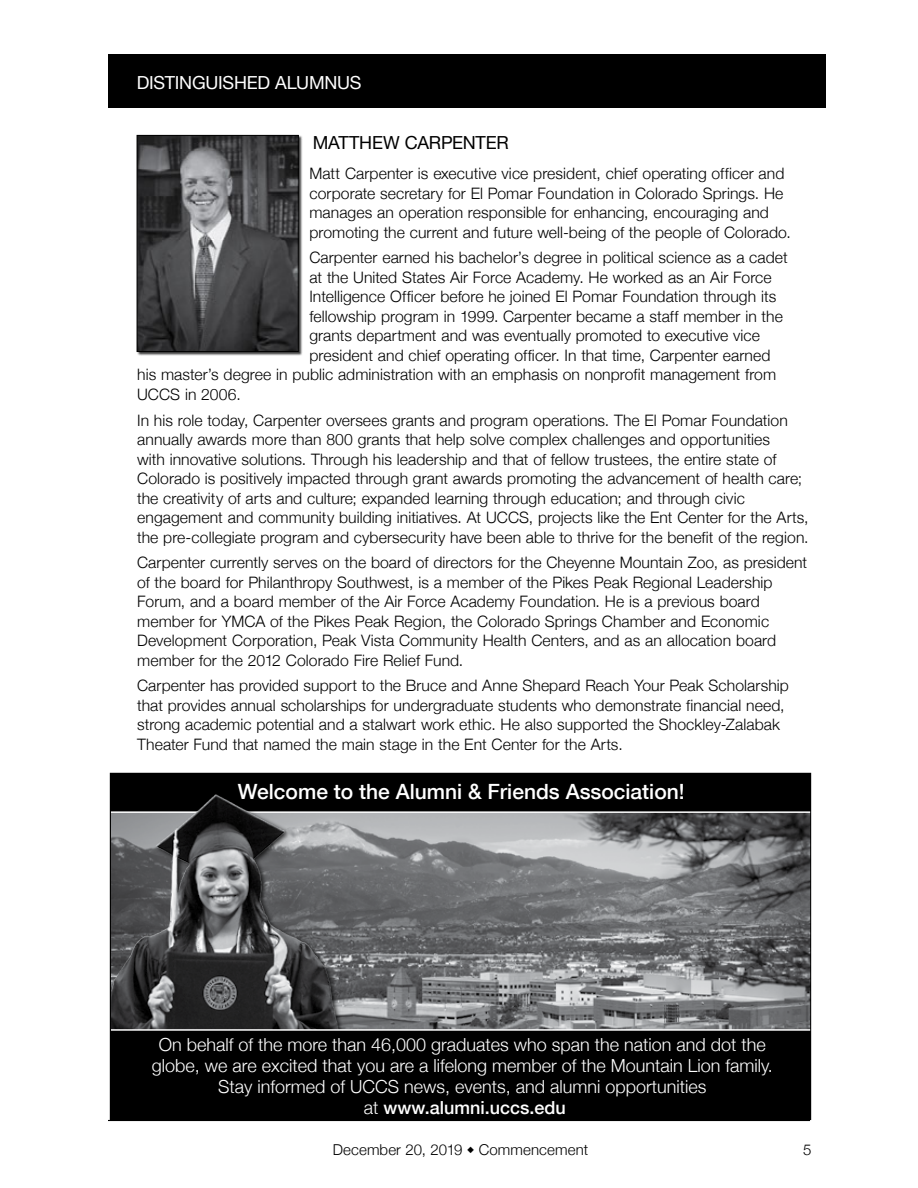
<style>
.page{position:relative;width:918px;height:1188px;background:#fff}
.page>*{position:absolute;margin:0;border:0;box-sizing:border-box;transform-origin:0 0}
.t1{font:500 21px "Helvetica Neue";color:#fff}
.t2{font:300 18px/21px "Helvetica Neue";color:#fff;text-align:center}
.t3{font:18px "Helvetica Neue";letter-spacing:-.015em;color:#fff}
.t4{font:18px "Helvetica Neue";letter-spacing:-.01em;color:#000}
.t5{font:300 15.75px/19.5px "Helvetica Neue";letter-spacing:.005em;color:#000}
.t6{font:300 15px "Helvetica Neue";letter-spacing:.01em;color:#000}
.s1{font-weight:500}
</style>
<div class="page">
<hr style="left:108px;top:1120px;width:702px;height:1px;background:#000">
<div style="left:108px;top:54px;width:702px;height:54px;background:#000"></div>
<div style="left:137px;top:135px;width:166px;height:221px;background:#000;opacity:.75"></div>
<img style="left:139px;top:137px;width:158px;height:213px">
<div style="left:137px;top:135px;width:162px;height:217px;border:1px solid #000"></div>
<svg style="left:112px;top:775px;width:697px;height:343px;background:#494a4b"></svg>
<p class="t3" style="left:137px;top:70px;width:226px">DISTINGUISHED ALUMNUS</p>
<p class="t4" style="left:313px;top:130px;width:197px">MATTHEW CARPENTER</p>
<p class="t5" style="left:309px;top:163px;width:480px">Matt Carpenter is executive vice president, chief operating officer and corporate secretary for El Pomar Foundation in Colorado Springs. He manages an operation responsible for enhancing, encouraging and promoting the current and future well-being of the people of Colorado.</p>
<p class="t5" style="left:309px;top:247px;width:480px">Carpenter earned his bachelor’s degree in political science as a cadet</p>
<p class="t5" style="left:309px;top:266px;width:464px">at the United States Air Force Academy. He worked as an Air Force</p>
<p class="t5" style="left:309px;top:286px;width:468px">Intelligence Officer before he joined El Pomar Foundation through its</p>
<p class="t5" style="left:309px;top:305px;width:475px">fellowship program in 1999. Carpenter became a staff member in the</p>
<p class="t5" style="left:309px;top:325px;width:452px">grants department and was eventually promoted to executive vice</p>
<p class="t5" style="left:309px;top:344px;width:463px">president and chief operating officer. In that time, Carpenter earned</p>
<p class="t5" style="left:137px;top:364px;width:640px">his master’s degree in public administration with an emphasis on nonprofit management from</p>
<p class="t5" style="left:137px;top:383px;width:102px">UCCS in 2006.</p>
<p class="t5" style="left:137px;top:409px;width:673px">In his role today, Carpenter oversees grants and program operations. The El Pomar Foundation annually awards more than 800 grants that help solve complex challenges and opportunities<br>with innovative solutions. Through his leadership and that of fellow trustees, the entire state of Colorado is positively impacted through grant awards promoting the advancement of health care; the creativity of arts and culture; expanded learning through education; and through civic engagement and community building initiatives. At UCCS, projects like the Ent Center for the Arts, the pre-collegiate program and cybersecurity have been able to thrive for the benefit of the region.</p>
<p class="t5" style="left:137px;top:552px;width:672px">Carpenter currently serves on the board of directors for the Cheyenne Mountain Zoo, as president of the board for Philanthropy Southwest, is a member of the Pikes Peak Regional Leadership Forum, and a board member of the Air Force Academy Foundation. He is a previous board member for YMCA of the Pikes Peak Region, the Colorado Springs Chamber and Economic Development Corporation, Peak Vista Community Health Centers, and as an allocation board member for the 2012 Colorado Fire Relief Fund.</p>
<p class="t5" style="left:137px;top:675px;width:653px">Carpenter has provided support to the Bruce and Anne Shepard Reach Your Peak Scholarship that provides annual scholarships for undergraduate students who demonstrate financial need, strong academic potential and a stalwart work ethic. He also supported the Shockley-Zalabak Theater Fund that named the main stage in the Ent Center for the Arts.</p>
<h1 class="t1" style="left:238px;top:779px;width:448px">Welcome to the Alumni &amp; Friends Association!</h1>
<p class="t2" style="left:152px;top:1034px;width:622px">On behalf of the more than 46,000 graduates who span the nation and dot the globe, we are excited that you are a lifelong member of the Mountain Lion family.<br>Stay informed of UCCS news, events, and alumni opportunities<br>at <span class="s1">www.alumni.uccs.edu</span></p>
<p class="t6" style="left:333px;top:1137px;width:257px">December 20, 2019 ◆ Commencement</p>
<p class="t6" style="left:803px;top:1137px;width:10px">5</p>
</div>
